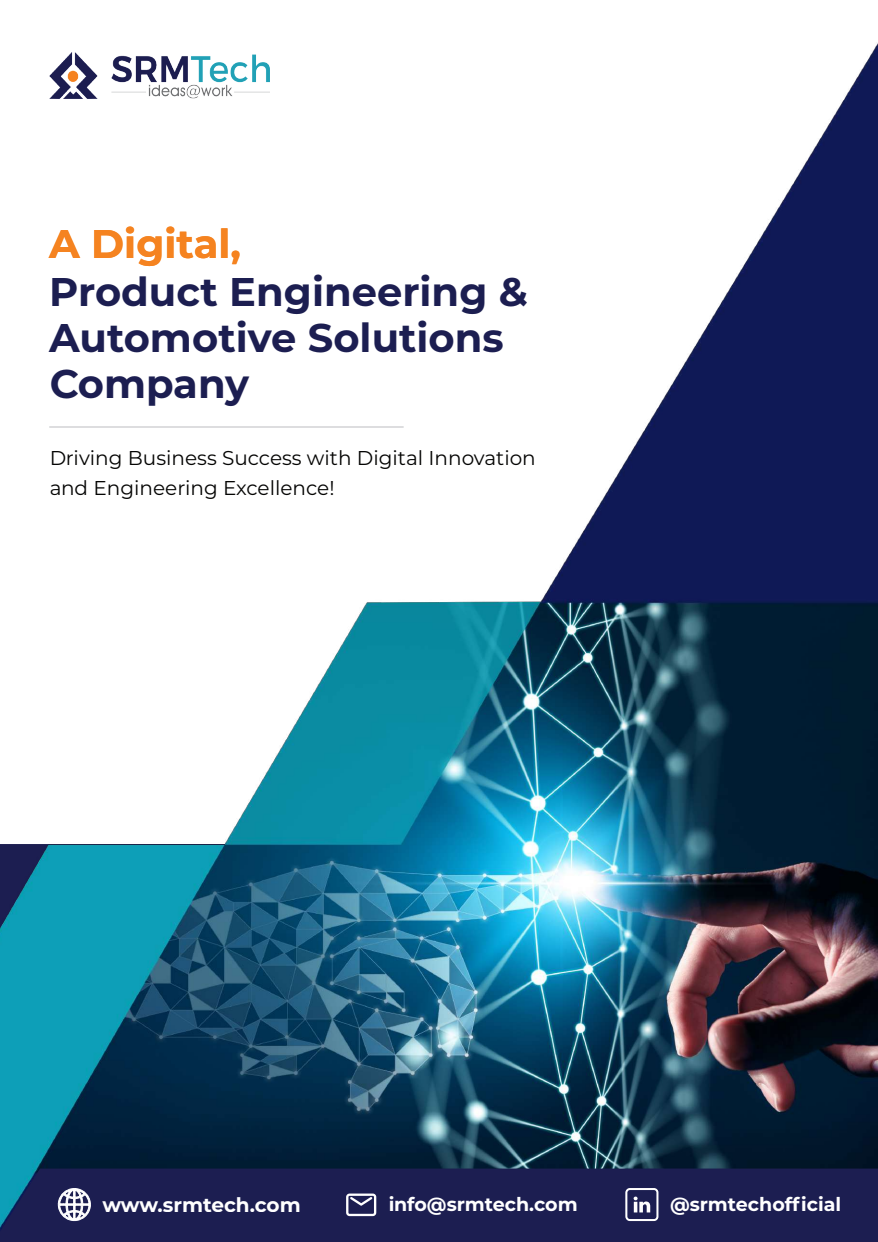
<style>
.page{position:relative;width:878px;height:1242px;background:#fff}
.page>*{position:absolute;margin:0;border:0;box-sizing:border-box;transform-origin:0 0}
.t1{font:700 40px/46px "Montserrat";color:#1c1e51}
.t2{font:700 40px "Montserrat";color:#f58320}
.t3{font:20px/30px "Montserrat";color:#050504}
.t4{font:700 20px "Montserrat";letter-spacing:-.005em;color:#fff}
.t5{font:700 19px "Montserrat";color:#fff}
</style>
<div class="page">
<img style="left:0;top:45px;width:877px;height:1124px">
<img style="left:49px;top:50px;width:220px;height:51px">
<hr style="left:49px;top:426px;width:354px;height:2px;background:#bcbdc0">
<svg style="left:106px;top:1166px;width:33px;height:3px"></svg>
<div style="left:0;top:1169px;width:877px;height:73px;background:#1c1e51"></div>
<svg style="left:58px;top:1164px;width:33px;height:57px"></svg>
<svg style="left:346px;top:1194px;width:30px;height:22px"></svg>
<svg style="left:611px;top:1188px;width:47px;height:35px"></svg>
<h1 class="t2" style="left:49px;top:215px;width:193px">A Digital,</h1>
<h1 class="t1" style="left:49px;top:267px;width:480px">Product Engineering &amp;<br>Automotive Solutions<br>Company</h1>
<p class="t3" style="left:49px;top:442px;width:488px">Driving Business Success with Digital Innovation and Engineering Excellence!</p>
<p class="t4" style="left:150px;top:1191px;width:199px">www.srmtech.com</p>
<p class="t5" style="left:388px;top:1190px;width:191px">info@srmtech.com</p>
<p class="t5" style="left:669px;top:1190px;width:173px">@srmtechofficial</p>
<p class="t4" style="left:102px;top:1190px;width:200px">www.srmtech.com</p>
<p class="t5" style="left:430px;top:1192px;width:142px">info@srmtech</p>
<p class="t5" style="left:656px;top:1192px;width:172px">@srmtechofficial</p>
</div>
